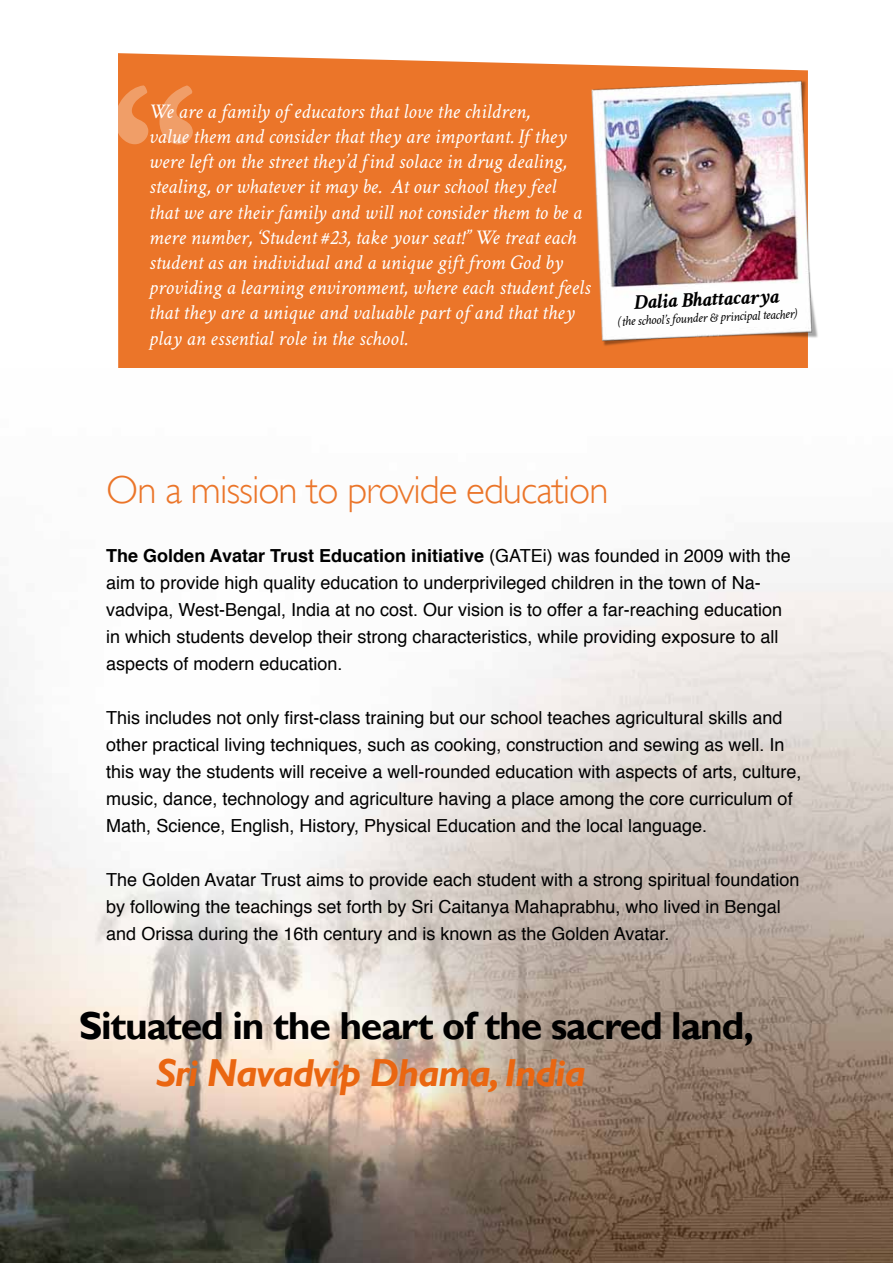
<style>
.page{position:relative;width:893px;height:1263px;background:#fff}
.page>*{position:absolute;margin:0;border:0;box-sizing:border-box;transform-origin:0 0}
.t1{font:700 187.5px "Garamond";color:#fff}
.t2{font:700 39px "Gill Sans";letter-spacing:-.03em;color:#000}
.t3{font:300 39px "Gill Sans";letter-spacing:-.025em;color:#eb7529}
.t4{font:italic 700 39px "Gill Sans";letter-spacing:-.03em;color:#ea6611}
.t5{font:italic 21px/25.2px "Crimson";color:#fff}
.t6{font:italic 700 21px "Crimson";color:#000}
.t7{font:18px/27px "Helvetica";color:#000}
.t8{font:italic 13.5px "Crimson";color:#000}
.s1{font-weight:700}
</style>
<div class="page">
<div style="left:118px;top:53px;width:690px;height:315px;background:#eb7529"></div>
<img style="left:0;top:583px;width:893px;height:680px">
<img style="left:571px;top:64px;width:247px;height:297px">
<h1 class="t1" style="left:106px;top:19px;width:93px">“</h1>
<p class="t5" style="left:149px;top:99px;width:443px">We are a family of educators that love the children,<br>value them and consider that they are important. If they were left on the street they’d find solace in drug dealing, stealing, or whatever it may be. At our school they feel that we are their family and will not consider them to be a mere number, ‘Student #23, take your seat!” We treat each student as an individual and a unique gift from God by providing a learning environment, where each student feels that they are a unique and valuable part of and that they play an essential role in the school.</p>
<p class="t6" style="left:634px;top:290px;width:147px;rotate:-3deg">Dalia Bhattacarya</p>
<p class="t8" style="left:618px;top:314px;width:181px;rotate:-3deg">(the school’s founder &amp; principal teacher)</p>
<h2 class="t3" style="left:106px;top:467px;width:504px">On a mission to provide education</h2>
<p class="t7" style="left:106px;top:543px;width:686px"><span class="s1">The Golden Avatar Trust Education initiative</span> (GATEi) was founded in 2009 with the aim to provide high quality education to underprivileged children in the town of Na&shy;vadvipa, West-Bengal, India at no cost. Our vision is to offer a far-reaching education in which students develop their strong characteristics, while providing exposure to all aspects of modern education.</p>
<p class="t7" style="left:106px;top:705px;width:697px">This includes not only first-class training but our school teaches agricultural skills and other practical living techniques, such as cooking, construction and sewing as well. In this way the students will receive a well-rounded education with aspects of arts, culture, music, dance, technology and agriculture having a place among the core curriculum of Math, Science, English, History, Physical Education and the local language.</p>
<p class="t7" style="left:106px;top:867px;width:695px">The Golden Avatar Trust aims to provide each student with a strong spiritual foundation by following the teachings set forth by Sri Caitanya Mahaprabhu, who lived in Bengal and Orissa during the 16th century and is known as the Golden Avatar.</p>
<h2 class="t2" style="left:79px;top:1002px;width:677px">Situated in the heart of the sacred land,</h2>
<h2 class="t4" style="left:156px;top:1050px;width:431px">Sri Navadvip Dhama, India</h2>
</div>
